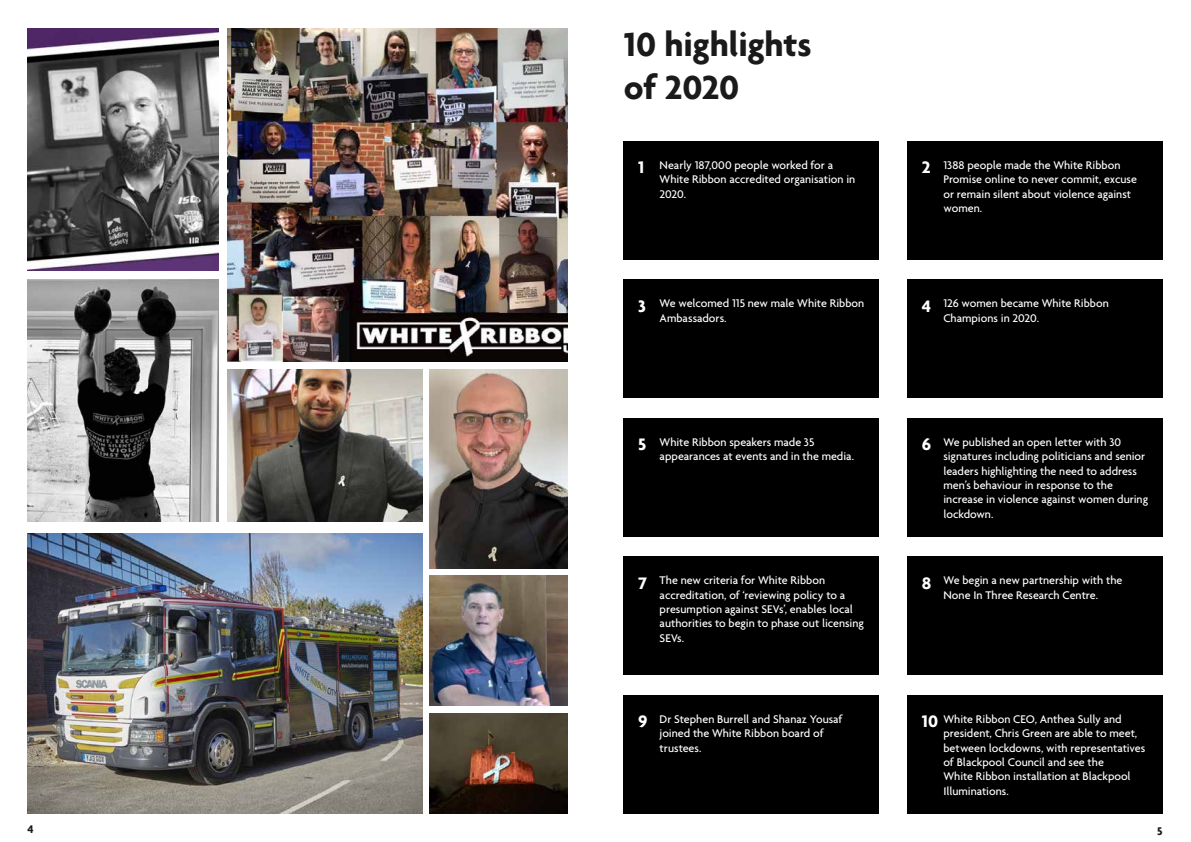
<style>
.page{position:relative;width:1191px;height:842px;background:#fff}
.page>*{position:absolute;margin:0;border:0;box-sizing:border-box;transform-origin:0 0}
.t1{font:700 36px/43.2px "Agenda";letter-spacing:-.005em;color:#1a1a1a}
.t2{font:700 18px "Agenda";color:#fff}
.t3{font:500 12px/14.4px "Agenda";letter-spacing:-.005em;color:#fff}
.t4{font:700 12px "Agenda";color:#1a1a1a}
</style>
<div class="page">
<div style="left:624px;top:141px;width:255px;height:119px;background:#000"></div>
<div style="left:907px;top:141px;width:255px;height:119px;background:#000"></div>
<div style="left:624px;top:418px;width:255px;height:119px;background:#000"></div>
<div style="left:907px;top:418px;width:255px;height:119px;background:#000"></div>
<div style="left:624px;top:279px;width:255px;height:119px;background:#000"></div>
<div style="left:907px;top:279px;width:255px;height:119px;background:#000"></div>
<div style="left:624px;top:556px;width:255px;height:119px;background:#000"></div>
<div style="left:907px;top:556px;width:255px;height:119px;background:#000"></div>
<div style="left:624px;top:695px;width:255px;height:119px;background:#000"></div>
<div style="left:907px;top:695px;width:255px;height:119px;background:#000"></div>
<img style="left:28px;top:28px;width:190px;height:242px">
<img style="left:228px;top:28px;width:339px;height:334px">
<img style="left:28px;top:534px;width:394px;height:280px">
<img style="left:228px;top:370px;width:194px;height:151px">
<img style="left:28px;top:279px;width:190px;height:242px">
<img style="left:429px;top:370px;width:138px;height:199px">
<img style="left:429px;top:576px;width:138px;height:130px">
<img style="left:429px;top:714px;width:138px;height:100px">
<h1 class="t1" style="left:624px;top:22px;width:189px">10 highlights of 2020</h1>
<h2 class="t2" style="left:638px;top:156px;width:8px">1</h2>
<p class="t3" style="left:659px;top:157px;width:197px">Nearly 187,000 people worked for a<br>White Ribbon accredited organisation in<br>2020.</p>
<h2 class="t2" style="left:922px;top:157px;width:10px">2</h2>
<p class="t3" style="left:943px;top:157px;width:195px">1388 people made the White Ribbon<br>Promise online to never commit, excuse or remain silent about violence against women.</p>
<h2 class="t2" style="left:638px;top:295px;width:9px">3</h2>
<p class="t3" style="left:659px;top:296px;width:206px">We welcomed 115 new male White Ribbon<br>Ambassadors.</p>
<h2 class="t2" style="left:922px;top:295px;width:11px">4</h2>
<p class="t3" style="left:943px;top:296px;width:167px">126 women became White Ribbon<br>Champions in 2020.</p>
<h2 class="t2" style="left:638px;top:433px;width:10px">5</h2>
<p class="t3" style="left:659px;top:434px;width:196px">White Ribbon speakers made 35 appearances at events and in the media.</p>
<h2 class="t2" style="left:922px;top:434px;width:11px">6</h2>
<p class="t3" style="left:943px;top:434px;width:206px">We published an open letter with 30 signatures including politicians and senior leaders highlighting the need to address men’s behaviour in response to the increase in violence against women during lockdown.</p>
<h2 class="t2" style="left:638px;top:572px;width:10px">7</h2>
<p class="t3" style="left:659px;top:573px;width:206px">The new criteria for White Ribbon accreditation, of ‘reviewing policy to a presumption against SEVs’, enables local authorities to begin to phase out licensing SEVs.</p>
<h2 class="t2" style="left:922px;top:572px;width:11px">8</h2>
<p class="t3" style="left:943px;top:573px;width:180px">We begin a new partnership with the<br>None In Three Research Centre.</p>
<h2 class="t2" style="left:638px;top:710px;width:11px">9</h2>
<p class="t3" style="left:659px;top:711px;width:184px">Dr Stephen Burrell and Shanaz Yousaf joined the White Ribbon board of trustees.</p>
<p class="t3" style="left:943px;top:711px;width:203px">White Ribbon CEO, Anthea Sully and president, Chris Green are able to meet, between lockdowns, with representatives of Blackpool Council and see the<br>White Ribbon installation at Blackpool Illuminations.</p>
<h2 class="t2" style="left:922px;top:710px;width:18px">10</h2>
<p class="t4" style="left:28px;top:822px;width:8px">4</p>
<p class="t4" style="left:1157px;top:824px;width:7px">5</p>
</div>
